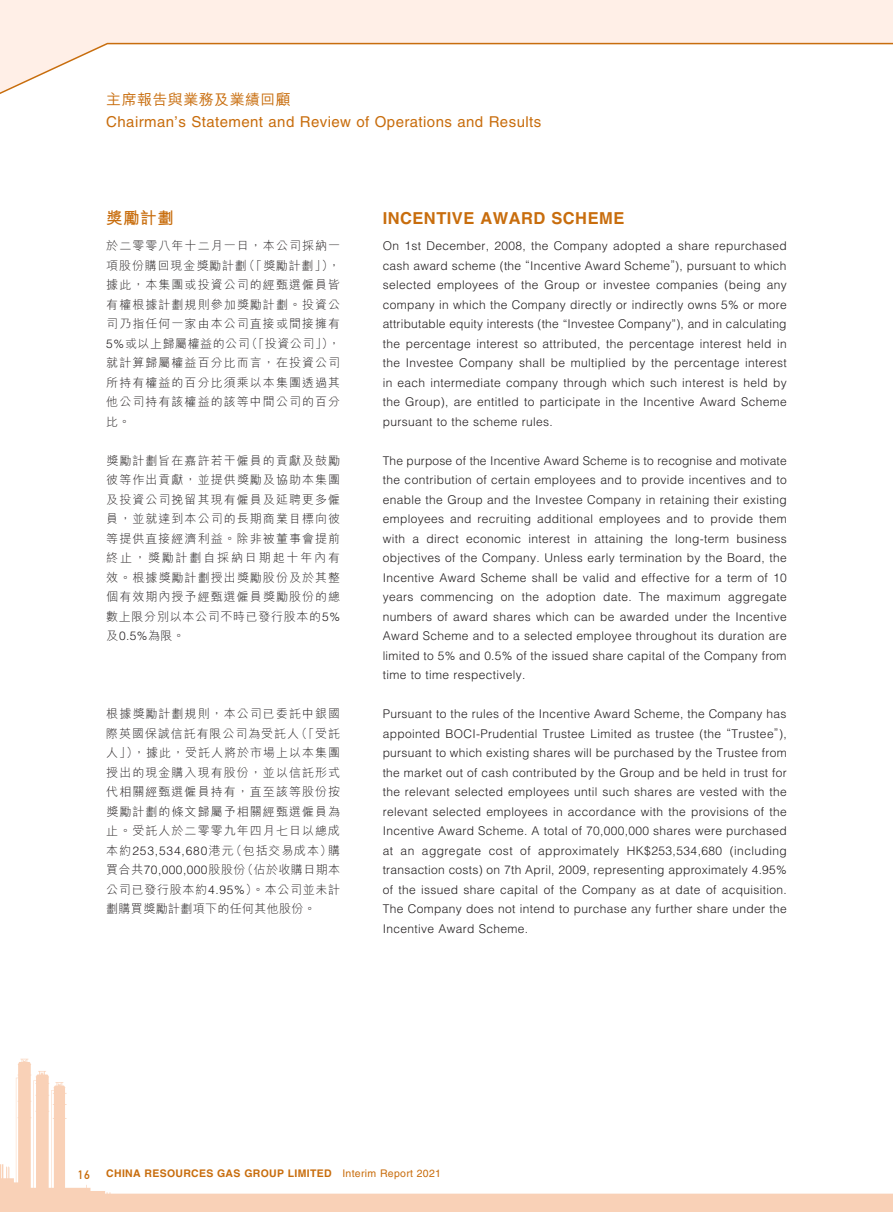
<style>
.page{position:relative;width:893px;height:1212px;background:#fff}
.page>*{position:absolute;margin:0;border:0;box-sizing:border-box;transform-origin:0 0}
.t1{font:700 16.5px "Helvetica LT Std";letter-spacing:.03em;color:#c86d0d}
.t2{font:700 16.5px "M Hei HK";color:#c86d0d}
.t3{font:15px "Helvetica LT Std";letter-spacing:.03em;color:#c86d0d}
.t4{font:500 15px "M Hei HK";letter-spacing:.03em;color:#c86d0d}
.t5{font:300 12px/19.5px "Helvetica LT Std";letter-spacing:.03em;color:#231f20;text-align:justify}
.t6{font:300 12px/19.5px "M Hei HK";letter-spacing:.085em;color:#231f20;text-align:justify}
.t7{font:12px "DIN Mittelschrift Std";color:#c86d0d}
.t8{font:700 10.5px "Helvetica LT Std";letter-spacing:.03em;color:#c86d0d}
.s1{font-family:"Helvetica LT Std"}
.s2{font-weight:400}
</style>
<div class="page">
<div style="left:0;top:0;width:893px;height:42px;background:#ffefe7"></div>
<svg style="left:0;top:42px;width:893px;height:52px"></svg>
<svg style="left:0;top:1059px;width:893px;height:153px"></svg>
<p class="t4" style="left:106px;top:88px;width:186px">主席報告與業務及業績回顧</p>
<p class="t3" style="left:106px;top:113px;width:436px">Chairman’s Statement and Review of Operations and Results</p>
<h1 class="t2" style="left:106px;top:206px;width:69px">獎勵計劃</h1>
<p class="t6" style="left:106px;top:236px;width:235px">於二零零八年十二月一日，本公司採納一項股份購回現金獎勵計劃（「獎勵計劃」），據此，本集團或投資公司的經甄選僱員皆有權根據計劃規則參加獎勵計劃。投資公司乃指任何一家由本公司直接或間接擁有<span class="s1">5%</span>或以上歸屬權益的公司（「投資公司」），就計算歸屬權益百分比而言，在投資公司所持有權益的百分比須乘以本集團透過其他公司持有該權益的該等中間公司的百分比。</p>
<p class="t6" style="left:106px;top:450px;width:235px">獎勵計劃旨在嘉許若干僱員的貢獻及鼓勵彼等作出貢獻，並提供獎勵及協助本集團及投資公司挽留其現有僱員及延聘更多僱員，並就達到本公司的長期商業目標向彼等提供直接經濟利益。除非被董事會提前終止，獎勵計劃自採納日期起十年內有效。根據獎勵計劃授出獎勵股份及於其整個有效期內授予經甄選僱員獎勵股份的總數上限分別以本公司不時已發行股本的<span class="s1">5%</span>及<span class="s1">0.5%</span>為限。</p>
<p class="t6" style="left:106px;top:704px;width:235px">根據獎勵計劃規則，本公司已委託中銀國際英國保誠信託有限公司為受託人（「受託人」），據此，受託人將於市場上以本集團授出的現金購入現有股份，並以信託形式代相關經甄選僱員持有，直至該等股份按獎勵計劃的條文歸屬予相關經甄選僱員為止。受託人於二零零九年四月七日以總成本約<span class="s1">253,534,680</span>港元（包括交易成本）購買合共<span class="s1">70,000,000</span>股股份（佔於收購日期本公司已發行股本約<span class="s1">4.95%</span>）。本公司並未計劃購買獎勵計劃項下的任何其他股份。</p>
<h1 class="t1" style="left:383px;top:208px;width:243px">INCENTIVE AWARD SCHEME</h1>
<p class="t5" style="left:383px;top:236px;width:406px">On 1st December, 2008, the Company adopted a share repurchased cash award scheme (the “Incentive Award Scheme”), pursuant to which selected employees of the Group or investee companies (being any company in which the Company directly or indirectly owns 5% or more attributable equity interests (the “Investee Company”), and in calculating the percentage interest so attributed, the percentage interest held in the Investee Company shall be multiplied by the percentage interest in each intermediate company through which such interest is held by the Group), are entitled to participate in the Incentive Award Scheme pursuant to the scheme rules.</p>
<p class="t5" style="left:383px;top:451px;width:406px">The purpose of the Incentive Award Scheme is to recognise and motivate the contribution of certain employees and to provide incentives and to enable the Group and the Investee Company in retaining their existing employees and recruiting additional employees and to provide them with a direct economic interest in attaining the long-term business objectives of the Company. Unless early termination by the Board, the Incentive Award Scheme shall be valid and effective for a term of 10 years commencing on the adoption date. The maximum aggregate numbers of award shares which can be awarded under the Incentive Award Scheme and to a selected employee throughout its duration are limited to 5% and 0.5% of the issued share capital of the Company from time to time respectively.</p>
<p class="t5" style="left:383px;top:704px;width:406px">Pursuant to the rules of the Incentive Award Scheme, the Company has appointed BOCI-Prudential Trustee Limited as trustee (the “Trustee”), pursuant to which existing shares will be purchased by the Trustee from the market out of cash contributed by the Group and be held in trust for the relevant selected employees until such shares are vested with the relevant selected employees in accordance with the provisions of the Incentive Award Scheme. A total of 70,000,000 shares were purchased at an aggregate cost of approximately HK$253,534,680 (including transaction costs) on 7th April, 2009, representing approximately 4.95% of the issued share capital of the Company as at date of acquisition.<br>The Company does not intend to purchase any further share under the Incentive Award Scheme.</p>
<p class="t7" style="left:78px;top:1167px;width:13px">16</p>
<p class="t8" style="left:106px;top:1167px;width:336px">CHINA RESOURCES GAS GROUP LIMITED <span class="s2">Interim Report 2021</span></p>
</div>
